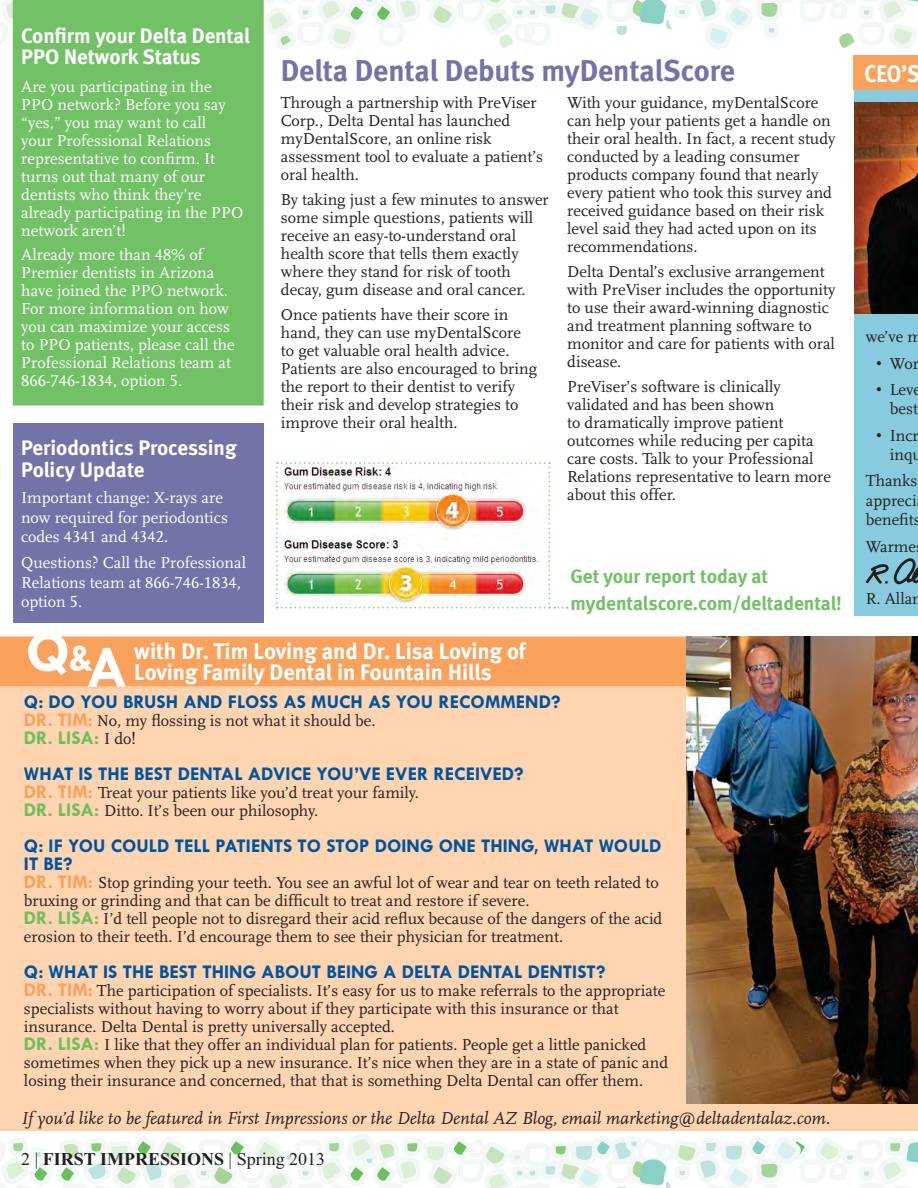
<style>
.page{position:relative;width:918px;height:1188px;background:#fff}
.page>*{position:absolute;margin:0;border:0;box-sizing:border-box;transform-origin:0 0}
.t1{font:700 30px "Meta";letter-spacing:-.005em;color:#7373a8}
.t2{font:700 24px "Meta";color:#fff;scale:.9 1}
.t3{font:700 22.5px/21px "Meta";letter-spacing:-.005em;color:#fff}
.t4{font:700 21px/21px "Meta";color:#fff}
.t5{font:700 19.5px/36px "Tw Cen";color:#00549e}
.t6{font:700 19.5px/27px "Meta";color:#73c167}
.t7{font:italic 18px "Scala";color:#231f20}
.t8{font:700 18px "Times New Roman";color:#231f20}
.t9{font:16.5px/18px "Scala LF";color:#231f20}
.t10{font:16.5px/18px "Scala LF";color:#fff}
.s1{font-family:"Tw Cen";font-weight:700;font-size:19.5px;color:#f9a25d}
.s2{color:#6dbe5f}
.s3{font-family:"Scala LF";font-weight:400;font-size:16.5px;color:#231f20}
.s4{font-family:"Tw Cen";font-weight:700;font-size:19.5px;color:#6dbe5f}
.s5{font-weight:400}
.s6{font-family:"Tw Cen"}
</style>
<div class="page">
<svg style="left:0;top:0;width:918px;height:54px"></svg>
<div style="left:854px;top:56px;width:64px;height:560px;background:#88cbdf"></div>
<svg style="left:865px;top:558px;width:53px;height:27px"></svg>
<svg style="left:0;top:1134px;width:918px;height:54px"></svg>
<div style="left:13px;top:0;width:251px;height:406px;background:#73c167"></div>
<svg style="left:0;top:636px;width:686px;height:51px;background:#f9a867"></svg>
<div style="left:0;top:687px;width:918px;height:444px;background:#fed4b1"></div>
<img style="left:854px;top:102px;width:64px;height:211px">
<div style="left:854px;top:56px;width:64px;height:34px;background:#f9a25d"></div>
<div style="left:13px;top:423px;width:251px;height:200px;background:#7373a8"></div>
<img style="left:686px;top:636px;width:232px;height:467px">
<img style="left:276px;top:462px;width:292px;height:147px">
<p class="t4" style="left:21px;top:27px;width:230px">Confirm your Delta Dental<br>PPO Network Status</p>
<p class="t10" style="left:21px;top:79px;width:224px">Are you participating in the<br>PPO network? Before you say “yes,” you may want to call<br>your Professional Relations representative to confirm. It turns out that many of our dentists who think they’re already participating in the PPO network aren’t!</p>
<p class="t10" style="left:21px;top:247px;width:215px">Already more than 48% of<br>Premier dentists in Arizona have joined the PPO network.<br>For more information on how you can maximize your access to PPO patients, please call the<br>Professional Relations team at<br>866-746-1834, option 5.</p>
<p class="t4" style="left:21px;top:439px;width:217px;line-height:21.6px">Periodontics Processing<br>Policy Update</p>
<p class="t10" style="left:21px;top:490px;width:208px;line-height:19.5px">Important change: X-rays are now required for periodontics codes 4341 and 4342.</p>
<p class="t10" style="left:21px;top:555px;width:227px;line-height:19.5px">Questions? Call the Professional<br>Relations team at 866-746-1834, option 5.</p>
<h1 class="t1" style="left:281px;top:59px;width:456px">Delta Dental Debuts myDentalScore</h1>
<p class="t9" style="left:281px;top:95px;width:264px">Through a partnership with PreViser<br>Corp., Delta Dental has launched myDentalScore, an online risk assessment tool to evaluate a patient’s oral health.</p>
<p class="t9" style="left:281px;top:192px;width:269px">By taking just a few minutes to answer some simple questions, patients will receive an easy-to-understand oral health score that tells them exactly where they stand for risk of tooth decay, gum disease and oral cancer.</p>
<p class="t9" style="left:281px;top:307px;width:258px">Once patients have their score in hand, they can use myDentalScore to get valuable oral health advice.<br>Patients are also encouraged to bring the report to their dentist to verify their risk and develop strategies to improve their oral health.</p>
<p class="t9" style="left:567px;top:95px;width:270px">With your guidance, myDentalScore can help your patients get a handle on their oral health. In fact, a recent study conducted by a leading consumer products company found that nearly every patient who took this survey and received guidance based on their risk level said they had acted upon on its recommendations.</p>
<p class="t9" style="left:567px;top:264px;width:270px">Delta Dental’s exclusive arrangement with PreViser includes the opportunity to use their award-winning diagnostic and treatment planning software to monitor and care for patients with oral disease.</p>
<p class="t9" style="left:567px;top:379px;width:265px">PreViser’s software is clinically validated and has been shown<br>to dramatically improve patient outcomes while reducing per capita care costs. Talk to your Professional<br>Relations representative to learn more about this offer.</p>
<p class="t6" style="left:570px;top:565px;width:273px">Get your report today at mydentalscore.com/deltadental!</p>
<h3 class="t3" style="left:134px;top:643px;width:393px">with Dr. Tim Loving and Dr. Lisa Loving of<br>Loving Family Dental in Fountain Hills</h3>
<p class="t5" style="left:24px;top:683px;width:538px">Q: DO YOU BRUSH AND FLOSS AS MUCH AS YOU RECOMMEND?</p>
<p class="t9" style="left:24px;top:713px;width:353px"><span class="s1">DR. TIM:</span> No, my flossing is not what it should be.</p>
<p class="t5" style="left:24px;top:719px;width:501px"><span class="s2">DR. LISA:</span> <span class="s3">I do!<br></span>WHAT IS THE BEST DENTAL ADVICE YOU’VE EVER RECEIVED?</p>
<p class="t9" style="left:24px;top:785px;width:397px"><span class="s1">DR. TIM:</span> Treat your patients like you’d treat your family.<br><span class="s4">DR. LISA:</span> Ditto. It’s been our philosophy.</p>
<p class="t5" style="left:24px;top:836px;width:639px;line-height:18px">Q: IF YOU COULD TELL PATIENTS TO STOP DOING ONE THING, WHAT WOULD<br>IT BE?</p>
<p class="t9" style="left:24px;top:875px;width:640px"><span class="s1">DR. TIM:</span> Stop grinding your teeth. You see an awful lot of wear and tear on teeth related to bruxing or grinding and that can be difficult to treat and restore if severe.<br><span class="s4">DR. LISA:</span> I’d tell people not to disregard their acid reflux because of the dangers of the acid erosion to their teeth. I’d encourage them to see their physician for treatment.</p>
<p class="t5" style="left:24px;top:953px;width:583px">Q: WHAT IS THE BEST THING ABOUT BEING A DELTA DENTAL DENTIST?</p>
<p class="t9" style="left:24px;top:983px;width:646px"><span class="s1">DR. TIM:</span> The participation of specialists. It’s easy for us to make referrals to the appropriate specialists without having to worry about if they participate with this insurance or that insurance. Delta Dental is pretty universally accepted.<br><span class="s4">DR. LISA:</span> I like that they offer an individual plan for patients. People get a little panicked sometimes when they pick up a new insurance. It’s nice when they are in a state of panic and losing their insurance and concerned, that that is something Delta Dental can offer them.</p>
<p class="t7" style="left:21px;top:1110px;width:811px">If you’d like to be featured in First Impressions or the Delta Dental AZ Blog, email marketing@deltadentalaz.com.</p>
<p class="t8" style="left:21px;top:1149px;width:305px"><span class="s5">2 |</span> FIRST IMPRESSIONS <span class="s5">| Spring 2013</span></p>
<h2 class="t2" style="left:865px;top:64px;width:63px">CEO’S</h2>
<p class="t9" style="left:866px;top:330px;width:58px">we’ve m</p>
<p class="t9" style="left:876px;top:356px;width:44px"><span class="s6">-</span> Wor</p>
<p class="t9" style="left:876px;top:381px;width:46px;line-height:19.5px;text-align:right"><span class="s6">-</span> Leve best</p>
<p class="t9" style="left:876px;top:427px;width:47px;line-height:19.5px;text-align:right"><span class="s6">-</span> Incr inqu</p>
<p class="t9" style="left:866px;top:473px;width:56px;line-height:19.5px">Thanks appreci benefits</p>
<p class="t9" style="left:866px;top:539px;width:52px">Warme</p>
<p class="t9" style="left:866px;top:591px;width:58px">R. Allan</p>
</div>
